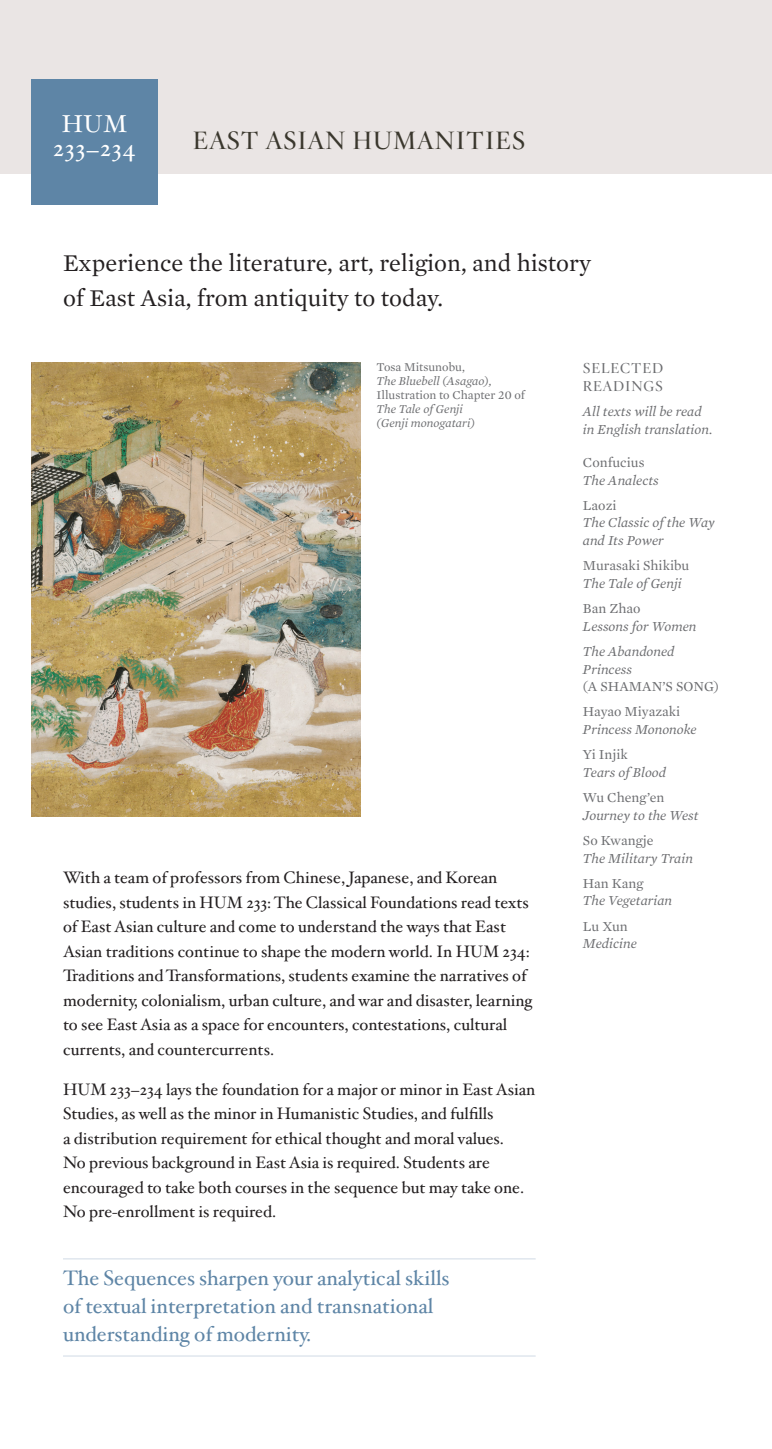
<style>
.page{position:relative;width:772px;height:1449px;background:#fff}
.page>*{position:absolute;margin:0;border:0;box-sizing:border-box;transform-origin:0 0}
.t1{font:24.5px/35px "Mercury Text G1 Roman";color:#231f20}
.t2{font:600 24.5px "Hoefler Titling";letter-spacing:.04em;color:#3a372d}
.t3{font:24.5px/24.5px "Hoefler Txt";letter-spacing:.03em;color:#fff;text-align:center}
.t4{font:21px/28px "Hoefler Txt";color:#5e85a6}
.t5{font:16.62px/24.5px "Hoefler Txt";color:#231f20}
.t6{font:italic 14px/17.5px "Mercury Text G1";color:#6c6d70}
.t7{font:14px/17.5px "Mercury Text G1 Roman";color:#6c6d70}
.t8{font:600 14px/17.5px "Hoefler Titling";letter-spacing:.06em;color:#6c6d70}
.t9{font:italic 12.25px/14px "Mercury Text G1";color:#6c6d70}
.s1{font-family:"Mercury Text G1 Roman";font-style:normal}
.s2{font-family:"Mercury Text G1";font-style:italic}
</style>
<div class="page">
<div style="left:0;top:0;width:772px;height:173px;background:#eae5e4"></div>
<div style="left:32px;top:79px;width:126px;height:126px;background:#5e85a6"></div>
<img style="left:32px;top:362px;width:329px;height:454px">
<hr style="left:63px;top:1258px;width:473px;height:1px;background:#d0dae5">
<hr style="left:63px;top:1356px;width:473px;height:1px;background:#d0dae5">
<p class="t3" style="left:53px;top:110px;width:84px">HUM<br>233–234</p>
<p class="t2" style="left:193px;top:121px;width:334px">EAST ASIAN HUMANITIES</p>
<p class="t1" style="left:63px;top:245px;width:529px">Experience the literature, art, religion, and history of East Asia, from antiquity to today.</p>
<p class="t9" style="left:376px;top:360px;width:150px"><span class="s1">Tosa Mitsunobu,<br></span>The Bluebell (Asagao),<br><span class="s1">Illustration to Chapter 20 of<br></span>The Tale of Genji<br>(Genji monogatari)</p>
<p class="t5" style="left:63px;top:865px;width:471px">With a team of professors from Chinese, Japanese, and Korean studies, students in HUM 233: The Classical Foundations read texts of East Asian culture and come to understand the ways that East Asian traditions continue to shape the modern world. In HUM 234:<br>Traditions and Transformations, students examine the narratives of modernity, colonialism, urban culture, and war and disaster, learning to see East Asia as a space for encounters, contestations, cultural currents, and countercurrents.</p>
<p class="t5" style="left:63px;top:1076px;width:474px">HUM 233–234 lays the foundation for a major or minor in East Asian Studies, as well as the minor in Humanistic Studies, and fulfills<br>a distribution requirement for ethical thought and moral values.<br>No previous background in East Asia is required. Students are encouraged to take both courses in the sequence but may take one.<br>No pre-enrollment is required.</p>
<p class="t4" style="left:63px;top:1263px;width:388px">The Sequences sharpen your analytical skills of textual interpretation and transnational understanding of modernity.</p>
<p class="t8" style="left:583px;top:359px;width:82px">SELECTED<br>READINGS</p>
<p class="t6" style="left:583px;top:403px;width:131px">All texts will be read in English translation.</p>
<p class="t6" style="left:583px;top:454px;width:77px"><span class="s1">Confucius<br></span>The Analects</p>
<p class="t6" style="left:583px;top:497px;width:133px"><span class="s1">Laozi<br></span>The Classic of the Way and Its Power</p>
<p class="t7" style="left:583px;top:557px;width:108px">Murasaki Shikibu<br><span class="s2">The Tale of Genji</span></p>
<p class="t6" style="left:583px;top:600px;width:115px"><span class="s1">Ban Zhao<br></span>Lessons for Women</p>
<p class="t6" style="left:583px;top:643px;width:138px">The Abandoned<br>Princess<br><span class="s1">(A SHAMAN’S SONG)</span></p>
<p class="t6" style="left:583px;top:703px;width:115px"><span class="s1">Hayao Miyazaki<br></span>Princess Mononoke</p>
<p class="t6" style="left:583px;top:746px;width:85px"><span class="s1">Yi Injik<br></span>Tears of Blood</p>
<p class="t6" style="left:583px;top:789px;width:117px"><span class="s1">Wu Cheng’en<br></span>Journey to the West</p>
<p class="t6" style="left:583px;top:832px;width:111px"><span class="s1">So Kwangje<br></span>The Military Train</p>
<p class="t6" style="left:583px;top:875px;width:91px"><span class="s1">Han Kang<br></span>The Vegetarian</p>
<p class="t6" style="left:583px;top:917px;width:55px"><span class="s1">Lu Xun<br></span>Medicine</p>
</div>
